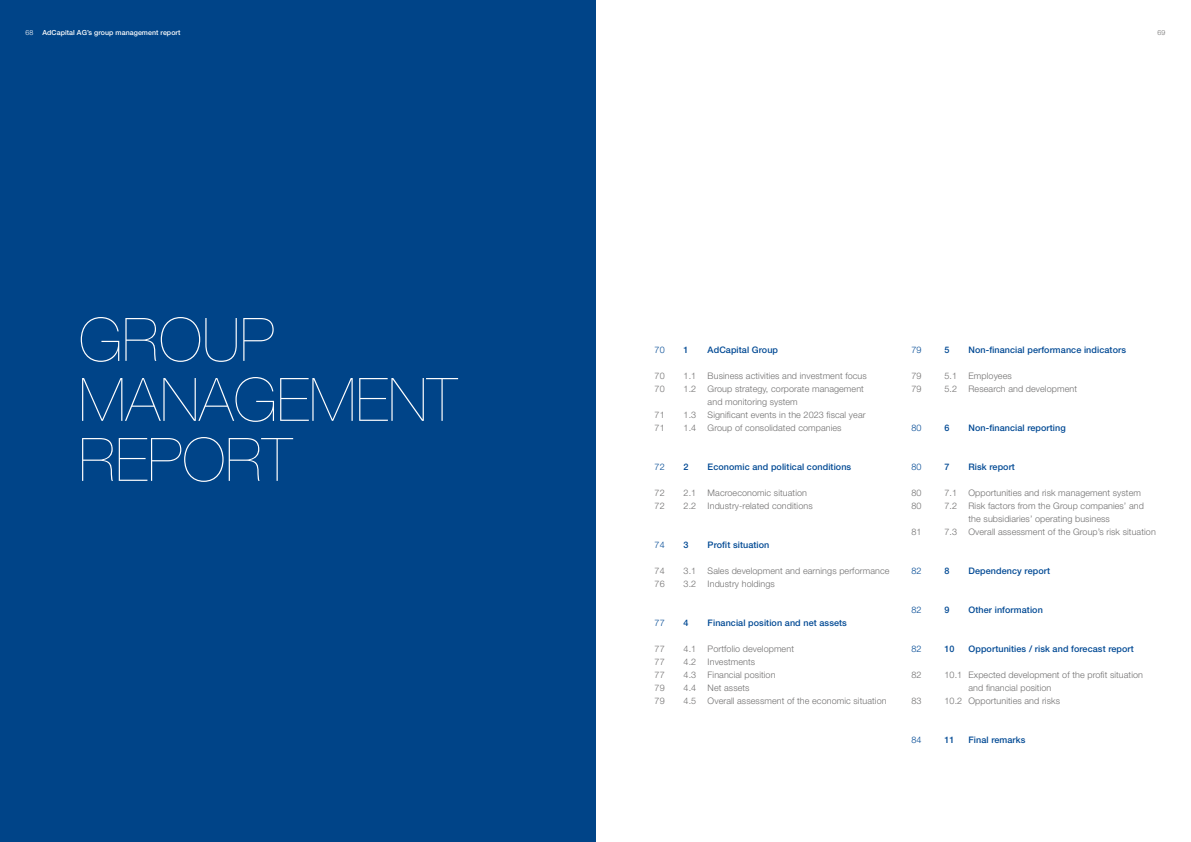
<style>
.page{position:relative;width:1191px;height:842px;background:#fff}
.page>*{position:absolute;margin:0;border:0;box-sizing:border-box;transform-origin:0 0}
.t1{font:200 60px/60px "Helvetica Neue LT Pro";color:#fff}
.t2{font:300 9px/13px "Helvetica Neue LT Pro";letter-spacing:.01em;color:#706f6f}
.t3{font:500 9px "Helvetica Neue LT Pro";letter-spacing:.01em;color:#004994}
.t4{font:300 9px "Helvetica Neue LT Pro";letter-spacing:.01em;color:#004994}
.t5{font:500 7px "Helvetica Neue LT Pro";letter-spacing:.01em;color:#fff}
.t6{font:300 7px "Helvetica Neue LT Pro";color:#fff}
.t7{font:300 7px "Helvetica Neue LT Pro";color:#706f6f}
</style>
<div class="page">
<div style="left:0;top:0;width:595px;height:842px;background:#048"></div>
<p class="t6" style="left:26px;top:28px;width:9px">68</p>
<p class="t5" style="left:43px;top:28px;width:139px">AdCapital AG’s group management report</p>
<p class="t7" style="left:1157px;top:28px;width:9px">69</p>
<h1 class="t1" style="left:79px;top:309px;width:380px">GROUP<br>MANAGEMENT<br>REPORT</h1>
<p class="t4" style="left:654px;top:345px;width:12px">70</p>
<p class="t2" style="left:654px;top:369px;width:12px">70<br>70</p>
<p class="t2" style="left:654px;top:408px;width:12px">71<br>71</p>
<p class="t4" style="left:654px;top:462px;width:12px">72</p>
<p class="t2" style="left:654px;top:486px;width:12px">72<br>72</p>
<p class="t4" style="left:654px;top:540px;width:12px">74</p>
<p class="t2" style="left:654px;top:564px;width:12px">74<br>76</p>
<p class="t4" style="left:654px;top:618px;width:12px">77</p>
<p class="t2" style="left:654px;top:642px;width:12px;text-align:justify">77<br>77<br>77<br>79<br>79</p>
<p class="t3" style="left:683px;top:345px;width:7px">1</p>
<p class="t3" style="left:707px;top:345px;width:72px">AdCapital Group</p>
<p class="t2" style="left:683px;top:369px;width:14px">1.1</p>
<p class="t2" style="left:707px;top:369px;width:161px">Business activities and investment focus</p>
<p class="t2" style="left:683px;top:382px;width:14px">1.2</p>
<p class="t2" style="left:707px;top:382px;width:158px">Group strategy, corporate management and monitoring system</p>
<p class="t2" style="left:683px;top:408px;width:14px">1.3</p>
<p class="t2" style="left:707px;top:408px;width:159px">Significant events in the 2023 fiscal year</p>
<p class="t2" style="left:683px;top:421px;width:14px">1.4</p>
<p class="t2" style="left:707px;top:421px;width:135px">Group of consolidated companies</p>
<p class="t3" style="left:683px;top:462px;width:7px">2</p>
<p class="t3" style="left:707px;top:462px;width:145px">Economic and political conditions</p>
<p class="t2" style="left:683px;top:486px;width:14px">2.1</p>
<p class="t2" style="left:707px;top:486px;width:101px">Macroeconomic situation</p>
<p class="t2" style="left:683px;top:499px;width:14px">2.2</p>
<p class="t2" style="left:707px;top:499px;width:107px">Industry-related conditions</p>
<p class="t3" style="left:683px;top:540px;width:7px">3</p>
<p class="t3" style="left:707px;top:540px;width:63px">Profit situation</p>
<p class="t2" style="left:683px;top:564px;width:14px">3.1</p>
<p class="t2" style="left:707px;top:564px;width:183px">Sales development and earnings performance</p>
<p class="t2" style="left:683px;top:577px;width:14px">3.2</p>
<p class="t2" style="left:707px;top:577px;width:69px">Industry holdings</p>
<p class="t3" style="left:683px;top:618px;width:7px">4</p>
<p class="t3" style="left:707px;top:618px;width:141px">Financial position and net assets</p>
<p class="t2" style="left:683px;top:642px;width:14px">4.1</p>
<p class="t2" style="left:707px;top:642px;width:88px">Portfolio development</p>
<p class="t2" style="left:683px;top:655px;width:14px">4.2</p>
<p class="t2" style="left:707px;top:655px;width:49px">Investments</p>
<p class="t2" style="left:683px;top:668px;width:14px">4.3</p>
<p class="t2" style="left:707px;top:668px;width:69px">Financial position</p>
<p class="t2" style="left:683px;top:681px;width:14px">4.4</p>
<p class="t2" style="left:707px;top:681px;width:43px">Net assets</p>
<p class="t2" style="left:683px;top:694px;width:14px">4.5</p>
<p class="t2" style="left:707px;top:694px;width:180px">Overall assessment of the economic situation</p>
<p class="t4" style="left:911px;top:345px;width:12px">79</p>
<p class="t2" style="left:911px;top:369px;width:12px">79<br>79</p>
<p class="t4" style="left:911px;top:423px;width:12px">80</p>
<p class="t4" style="left:911px;top:462px;width:12px">80</p>
<p class="t2" style="left:911px;top:486px;width:12px">80<br>80</p>
<p class="t2" style="left:911px;top:525px;width:12px">81</p>
<p class="t4" style="left:911px;top:566px;width:12px">82</p>
<p class="t4" style="left:911px;top:605px;width:12px">82</p>
<p class="t4" style="left:911px;top:644px;width:12px">82</p>
<p class="t2" style="left:911px;top:668px;width:12px">82</p>
<p class="t2" style="left:911px;top:694px;width:12px">83</p>
<p class="t4" style="left:911px;top:735px;width:12px">84</p>
<p class="t3" style="left:944px;top:345px;width:7px">5</p>
<p class="t3" style="left:968px;top:345px;width:159px">Non-financial performance indicators</p>
<p class="t2" style="left:944px;top:369px;width:14px">5.1</p>
<p class="t2" style="left:968px;top:369px;width:45px">Employees</p>
<p class="t2" style="left:944px;top:382px;width:14px">5.2</p>
<p class="t2" style="left:968px;top:382px;width:110px">Research and development</p>
<p class="t3" style="left:944px;top:423px;width:7px">6</p>
<p class="t3" style="left:968px;top:423px;width:99px">Non-financial reporting</p>
<p class="t3" style="left:944px;top:462px;width:7px">7</p>
<p class="t3" style="left:968px;top:462px;width:48px">Risk report</p>
<p class="t2" style="left:944px;top:486px;width:14px">7.1</p>
<p class="t2" style="left:968px;top:486px;width:174px">Opportunities and risk management system</p>
<p class="t2" style="left:944px;top:499px;width:14px">7.2</p>
<p class="t2" style="left:968px;top:499px;width:177px">Risk factors from the Group companies’ and the subsidiaries’ operating business</p>
<p class="t2" style="left:944px;top:525px;width:14px">7.3</p>
<p class="t2" style="left:968px;top:525px;width:189px">Overall assessment of the Group’s risk situation</p>
<p class="t3" style="left:944px;top:566px;width:7px">8</p>
<p class="t3" style="left:968px;top:566px;width:83px">Dependency report</p>
<p class="t3" style="left:944px;top:605px;width:7px">9</p>
<p class="t3" style="left:968px;top:605px;width:76px">Other information</p>
<p class="t3" style="left:944px;top:644px;width:12px">10</p>
<p class="t3" style="left:968px;top:644px;width:167px">Opportunities / risk and forecast report</p>
<p class="t2" style="left:944px;top:668px;width:200px">10.1 Expected development of the profit situation</p>
<p class="t2" style="left:968px;top:681px;width:84px">and financial position</p>
<p class="t2" style="left:944px;top:694px;width:117px">10.2 Opportunities and risks</p>
<p class="t3" style="left:944px;top:735px;width:12px">11</p>
<p class="t3" style="left:968px;top:735px;width:58px">Final remarks</p>
</div>
